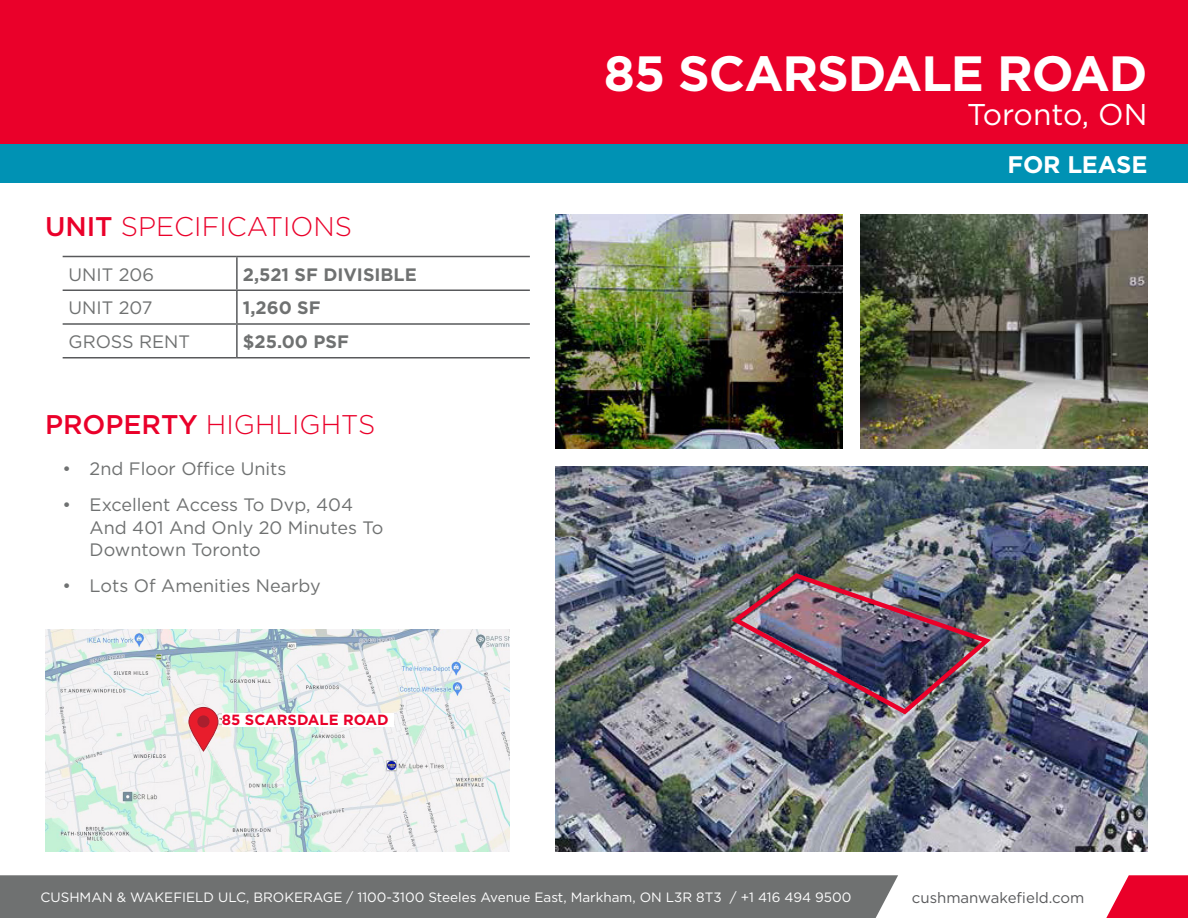
<style>
.page{position:relative;width:1188px;height:918px;background:#fff}
.page>*{position:absolute;margin:0;border:0;box-sizing:border-box;transform-origin:0 0}
.t1{font:700 49.5px "Gotham";letter-spacing:-.02em;color:#fff}
.t2{font:30px "Gotham";color:#fff}
.t3{font:300 27px "Gotham";color:#ea002a}
.t4{font:700 24px "Gotham";letter-spacing:-.01em;color:#fff}
.t5{font:18px/22.5px "Gotham";color:#6f7171}
.t6{font:700 18px "Gotham";color:#6f7171}
.t7{font:15px "Gotham";color:#58595b}
.t8{font:700 14.7px "Gotham";color:#ea002a}
.t9{font:13.5px "Gotham";color:#fff}
.s1{font-weight:500}
</style>
<div class="page">
<div style="left:0;top:0;width:1188px;height:171px;background:#ea002a"></div>
<div style="left:0;top:144px;width:1188px;height:39px;background:#0092b4"></div>
<div style="left:0;top:875px;width:898px;height:43px;background:#6f7171"></div>
<svg style="left:1106px;top:875px;width:82px;height:43px;background:#ed2548"></svg>
<hr style="left:63px;top:256px;width:174px;height:1px;background:#58595b">
<hr style="left:237px;top:256px;width:293px;height:1px;background:#58595b">
<hr style="left:236px;top:257px;width:2px;height:33px;background:#58595b">
<hr style="left:63px;top:290px;width:174px;height:1px;background:#58595b">
<hr style="left:237px;top:290px;width:293px;height:1px;background:#58595b">
<hr style="left:236px;top:291px;width:2px;height:32px;background:#58595b">
<hr style="left:63px;top:323px;width:174px;height:2px;background:#58595b">
<hr style="left:237px;top:323px;width:293px;height:2px;background:#58595b">
<hr style="left:236px;top:325px;width:2px;height:32px;background:#58595b">
<hr style="left:63px;top:357px;width:174px;height:1px;background:#58595b">
<hr style="left:237px;top:357px;width:293px;height:1px;background:#58595b">
<img style="left:45px;top:630px;width:465px;height:221px">
<svg style="left:189px;top:707px;width:29px;height:44px"></svg>
<div style="left:189px;top:707px;width:29px;height:44px;border:1px solid #aa1f2e;border-radius:15px"></div>
<div style="left:197px;top:715px;width:13px;height:13px;background:#aa1f2e;border-radius:50%"></div>
<div style="left:222px;top:713px;width:172px;height:14px;background:#fff"></div>
<img style="left:555px;top:215px;width:287px;height:233px">
<img style="left:555px;top:467px;width:593px;height:384px">
<img style="left:861px;top:215px;width:287px;height:233px">
<img style="left:730px;top:571px;width:265px;height:146px">
<h1 class="t1" style="left:604px;top:40px;width:545px">85 SCARSDALE ROAD</h1>
<h2 class="t2" style="left:967px;top:96px;width:182px">Toronto, ON</h2>
<h3 class="t3" style="left:45px;top:210px;width:308px"><span class="s1">UNIT</span> SPECIFICATIONS</h3>
<p class="t5" style="left:69px;top:263px;width:87px">UNIT 206</p>
<p class="t6" style="left:243px;top:262px;width:175px">2,521 SF DIVISIBLE</p>
<p class="t5" style="left:69px;top:296px;width:85px">UNIT 207</p>
<p class="t6" style="left:243px;top:296px;width:79px">1,260 SF</p>
<p class="t5" style="left:69px;top:330px;width:123px">GROSS RENT</p>
<p class="t6" style="left:243px;top:330px;width:108px">$25.00 PSF</p>
<h3 class="t3" style="left:45px;top:407px;width:332px"><span class="s1">PROPERTY</span> HIGHLIGHTS</h3>
<p class="t5" style="left:63px;top:457px;width:225px">• 2nd Floor Office Units</p>
<p class="t5" style="left:90px;top:493px;width:295px;text-indent:-27px">• Excellent Access To Dvp, 404<br>And 401 And Only 20 Minutes To<br>Downtown Toronto</p>
<p class="t5" style="left:63px;top:574px;width:260px">• Lots Of Amenities Nearby</p>
<p class="t8" style="left:222px;top:710px;width:168px">85 SCARSDALE ROAD</p>
<h3 class="t4" style="left:1008px;top:149px;width:141px">FOR LEASE</h3>
<p class="t9" style="left:40px;top:888px;width:812px">CUSHMAN &amp; WAKEFIELD ULC, BROKERAGE / 1100-3100 Steeles Avenue East, Markham, ON L3R 8T3 / +1 416 494 9500</p>
<p class="t7" style="left:912px;top:888px;width:174px">cushmanwakefield.com</p>
</div>
